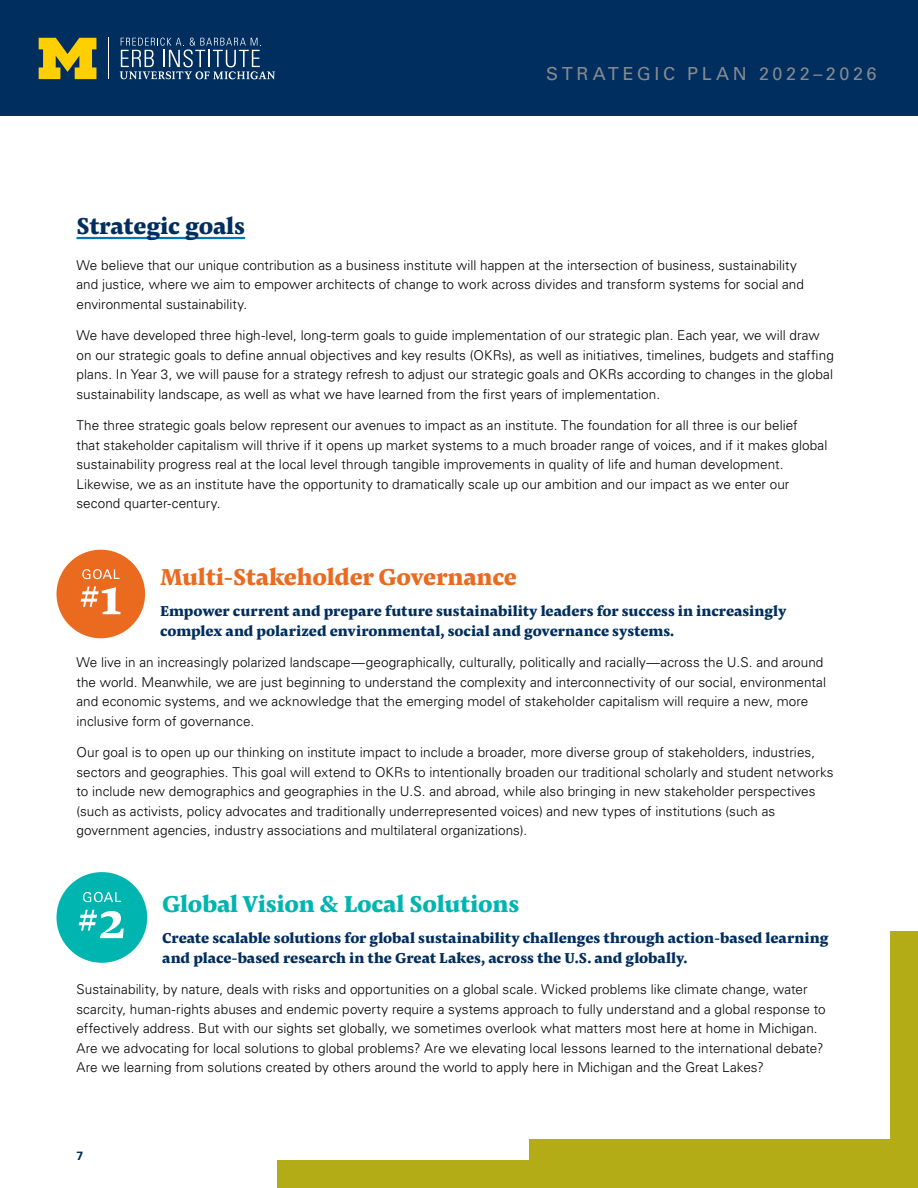
<style>
.page{position:relative;width:918px;height:1188px;background:#fff}
.page>*{position:absolute;margin:0;border:0;box-sizing:border-box;transform-origin:0 0}
.Heading{font:800 24px "Pensum Pro";letter-spacing:-.01em;color:#ea6a20}
.Heading-2{font:800 24px "Pensum Pro";letter-spacing:-.01em;color:#00b5af}
.Heading_18pt_Underli{font:800 24px "Pensum Pro";letter-spacing:-.01em;color:#002e5e}
.t1{font:18px "Univers LT Std";letter-spacing:.2em;color:#878a8f}
.Body_Text_9_13{font:800 15px/19.5px "Pensum Pro";letter-spacing:-.005em;color:#002e5e}
.Body_Text_9_13-2{font:300 13.5px/19.5px "Univers LT Std";letter-spacing:.005em;color:#000}
.t2{font:700 12px "Univers LT Std";color:#002e5e}
</style>
<div class="page">
<div style="left:0;top:0;width:918px;height:116px;background:#002e5e"></div>
<hr style="left:108px;top:38px;width:1px;height:41px;background:#fff">
<svg style="left:120px;top:38px;width:155px;height:41px"></svg>
<svg style="left:39px;top:38px;width:57px;height:41px"></svg>
<div style="left:277px;top:1160px;width:634px;height:28px;background:#b3ac17"></div>
<div style="left:890px;top:932px;width:28px;height:255px;background:#b3ac17"></div>
<div style="left:529px;top:1139px;width:389px;height:49px;background:#b3ac17"></div>
<hr style="left:76px;top:237px;width:169px;height:2px;background:#0075bc">
<div style="left:57px;top:550px;width:88px;height:88px;background:#ea6a20;border-radius:50%"></div>
<svg style="left:82px;top:569px;width:38px;height:10px"></svg>
<svg style="left:81px;top:586px;width:39px;height:28px"></svg>
<div style="left:57px;top:872px;width:90px;height:91px;background:#00b5af;border-radius:50%"></div>
<svg style="left:83px;top:892px;width:38px;height:10px"></svg>
<svg style="left:79px;top:910px;width:45px;height:28px"></svg>
<h2 class="t1" style="left:546px;top:63px;width:332px">STRATEGIC PLAN 2022–2026</h2>
<p class="Heading_18pt_Underli" style="left:76px;top:208px;width:170px">Strategic goals</p>
<p class="Body_Text_9_13-2" style="left:76px;top:255px;width:729px">We believe that our unique contribution as a business institute will happen at the intersection of business, sustainability and justice, where we aim to empower architects of change to work across divides and transform systems for social and environmental sustainability.</p>
<p class="Body_Text_9_13-2" style="left:76px;top:325px;width:759px">We have developed three high-level, long-term goals to guide implementation of our strategic plan. Each year, we will draw on our strategic goals to define annual objectives and key results (OKRs), as well as initiatives, timelines, budgets and staffing plans. In Year 3, we will pause for a strategy refresh to adjust our strategic goals and OKRs according to changes in the global sustainability landscape, as well as what we have learned from the first years of implementation.</p>
<p class="Body_Text_9_13-2" style="left:76px;top:415px;width:752px">The three strategic goals below represent our avenues to impact as an institute. The foundation for all three is our belief<br>that stakeholder capitalism will thrive if it opens up market systems to a much broader range of voices, and if it makes global sustainability progress real at the local level through tangible improvements in quality of life and human development.<br>Likewise, we as an institute have the opportunity to dramatically scale up our ambition and our impact as we enter our second quarter-century.</p>
<p class="Heading" style="left:160px;top:559px;width:358px">Multi-Stakeholder Governance</p>
<p class="Body_Text_9_13" style="left:160px;top:601px;width:628px">Empower current and prepare future sustainability leaders for success in increasingly complex and polarized environmental, social and governance systems.</p>
<p class="Body_Text_9_13-2" style="left:76px;top:652px;width:751px">We live in an increasingly polarized landscape—geographically, culturally, politically and racially—across the U.S. and around the world. Meanwhile, we are just beginning to understand the complexity and interconnectivity of our social, environmental and economic systems, and we acknowledge that the emerging model of stakeholder capitalism will require a new, more inclusive form of governance.</p>
<p class="Body_Text_9_13-2" style="left:76px;top:742px;width:759px">Our goal is to open up our thinking on institute impact to include a broader, more diverse group of stakeholders, industries, sectors and geographies. This goal will extend to OKRs to intentionally broaden our traditional scholarly and student networks to include new demographics and geographies in the U.S. and abroad, while also bringing in new stakeholder perspectives (such as activists, policy advocates and traditionally underrepresented voices) and new types of institutions (such as government agencies, industry associations and multilateral organizations).</p>
<p class="Heading-2" style="left:162px;top:886px;width:359px">Global Vision &amp; Local Solutions</p>
<p class="Body_Text_9_13" style="left:162px;top:928px;width:668px">Create scalable solutions for global sustainability challenges through action-based learning and place-based research in the Great Lakes, across the U.S. and globally.</p>
<p class="Body_Text_9_13-2" style="left:76px;top:979px;width:751px">Sustainability, by nature, deals with risks and opportunities on a global scale. Wicked problems like climate change, water scarcity, human-rights abuses and endemic poverty require a systems approach to fully understand and a global response to effectively address. But with our sights set globally, we sometimes overlook what matters most here at home in Michigan.<br>Are we advocating for local solutions to global problems? Are we elevating local lessons learned to the international debate?<br>Are we learning from solutions created by others around the world to apply here in Michigan and the Great Lakes?</p>
<p class="t2" style="left:76px;top:1149px;width:8px">7</p>
</div>
